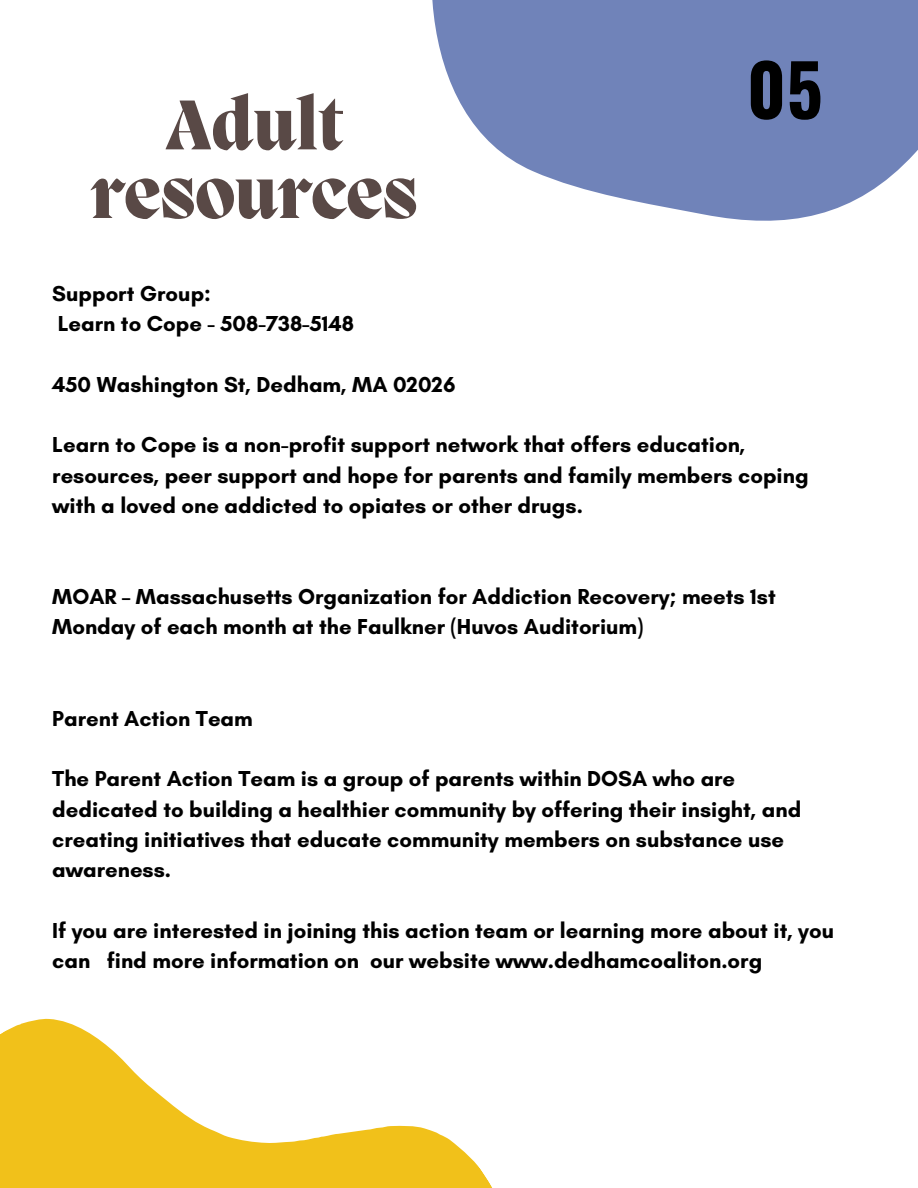
<style>
.page{position:relative;width:918px;height:1188px;background:#fff}
.page>*{position:absolute;margin:0;border:0;box-sizing:border-box;transform-origin:0 0}
.t1{font:800 72.3px "Migra";color:#594946}
.t2{font:700 70.8px "Oswald";color:#000}
.t3{font:700 22.05px/30.3px "Glacial Indifference";color:#000}
</style>
<div class="page">
<svg style="left:432px;top:0;width:486px;height:221px;fill:#7083b9"></svg>
<svg style="left:0;top:1018px;width:492px;height:170px"></svg>
<p class="t1" style="left:165px;top:91px;width:180px">Adult</p>
<p class="t1" style="left:91px;top:159px;width:329px">resources</p>
<p class="t2" style="left:747px;top:34px;width:77px">05</p>
<p class="t3" style="left:52px;top:278px;width:160px">Support Group:</p>
<p class="t3" style="left:58px;top:308px;width:298px">Learn to Cope - 508-738-5148</p>
<p class="t3" style="left:52px;top:369px;width:405px">450 Washington St, Dedham, MA 02026</p>
<p class="t3" style="left:52px;top:430px;width:758px">Learn to Cope is a non-profit support network that offers education, resources, peer support and hope for parents and family members coping with a loved one addicted to opiates or other drugs.</p>
<p class="t3" style="left:52px;top:581px;width:725px">MOAR – Massachusetts Organization for Addiction Recovery; meets 1st<br>Monday of each month at the Faulkner (Huvos Auditorium)</p>
<p class="t3" style="left:52px;top:703px;width:202px">Parent Action Team</p>
<p class="t3" style="left:52px;top:763px;width:750px">The Parent Action Team is a group of parents within DOSA who are dedicated to building a healthier community by offering their insight, and creating initiatives that educate community members on substance use awareness.</p>
<p class="t3" style="left:52px;top:915px;width:783px">If you are interested in joining this action team or learning more about it, you can find more information on our website www.dedhamcoaliton.org</p>
</div>
